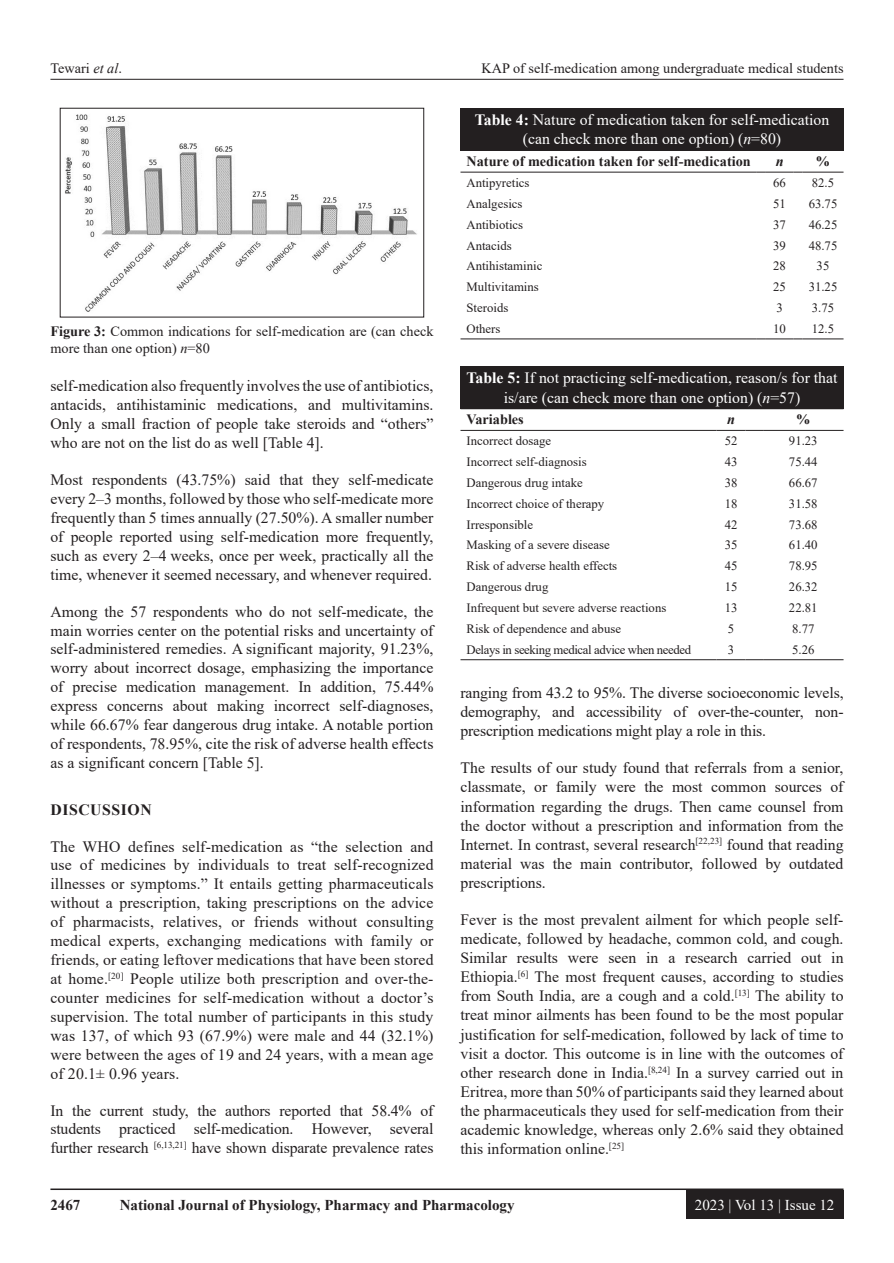
<style>
.page{position:relative;width:894px;height:1263px;background:#fff}
.page>*{position:absolute;margin:0;border:0;box-sizing:border-box;transform-origin:0 0}
.TX{font:15.75px/18.9px "Times New Roman";color:#231f20;text-align:justify}
.TT{font:15.75px/19.5px "Times New Roman";color:#fff;text-align:center}
.t1{font:700 15.75px "Times New Roman";letter-spacing:.035em;color:#231f20}
.t2{font:700 15px "Times New Roman";color:#231f20}
.t3{font:15px "Times New Roman";color:#fff}
.FGC{font:14.25px/17.2px "Times New Roman";color:#231f20}
.TCH{font:700 14.25px "Times New Roman";color:#231f20}
.TCH-2{font:italic 700 14.25px "Times New Roman";color:#231f20}
.TB{font:12.75px "Times New Roman";color:#231f20}
.TBL{font:12.75px "Times New Roman";letter-spacing:-.03em;color:#231f20}
.s1{font-style:italic}
.s2{font-weight:700}
</style>
<div class="page">
<hr style="left:50px;top:79px;width:793px;height:1px;background:#231f20">
<hr style="left:50px;top:1188px;width:793px;height:2px;background:#231f20">
<div style="left:685px;top:1190px;width:158px;height:28px;background:#231f20"></div>
<img style="left:65px;top:114px;width:352px;height:198px">
<div style="left:460px;top:108px;width:383px;height:42px;background:#231f20"></div>
<hr style="left:460px;top:338px;width:296px;height:1px;background:#231f20">
<svg style="left:756px;top:338px;width:46px;height:1px"></svg>
<hr style="left:802px;top:338px;width:41px;height:1px;background:#231f20">
<hr style="left:460px;top:150px;width:296px;height:1px;background:#231f20">
<hr style="left:460px;top:172px;width:296px;height:1px;background:#231f20">
<svg style="left:756px;top:150px;width:46px;height:1px"></svg>
<svg style="left:756px;top:172px;width:46px;height:1px"></svg>
<hr style="left:802px;top:150px;width:41px;height:1px;background:#231f20">
<hr style="left:802px;top:172px;width:41px;height:1px;background:#231f20">
<div style="left:460px;top:366px;width:383px;height:43px;background:#231f20"></div>
<hr style="left:460px;top:659px;width:238px;height:1px;background:#231f20">
<svg style="left:698px;top:659px;width:64px;height:1px"></svg>
<hr style="left:762px;top:659px;width:81px;height:1px;background:#231f20">
<hr style="left:460px;top:430px;width:238px;height:1px;background:#231f20">
<svg style="left:698px;top:430px;width:64px;height:1px"></svg>
<hr style="left:762px;top:430px;width:81px;height:1px;background:#231f20">
<p class="FGC" style="left:50px;top:59px;width:73px">Tewari <span class="s1">et al</span>.</p>
<p class="FGC" style="left:481px;top:59px;width:363px">KAP of self-medication among undergraduate medical students</p>
<p class="FGC" style="left:50px;top:322px;width:384px"><span class="s2">Figure 3:</span> Common indications for self-medication are (can check more than one option) <span class="s1">n</span>=80</p>
<p class="TX" style="left:50px;top:376px;width:384px">self-medication also frequently involves the use of antibiotics, antacids, antihistaminic medications, and multivitamins.<br>Only a small fraction of people take steroids and “others” who are not on the list do as well [Table 4].</p>
<p class="TX" style="left:50px;top:470px;width:384px">Most respondents (43.75%) said that they self-medicate every 2–3 months, followed by those who self-medicate more frequently than 5 times annually (27.50%). A smaller number of people reported using self-medication more frequently, such as every 2–4 weeks, once per week, practically all the time, whenever it seemed necessary, and whenever required.</p>
<p class="TX" style="left:50px;top:601px;width:384px">Among the 57 respondents who do not self-medicate, the main worries center on the potential risks and uncertainty of self-administered remedies. A significant majority, 91.23%, worry about incorrect dosage, emphasizing the importance of precise medication management. In addition, 75.44% express concerns about making incorrect self-diagnoses, while 66.67% fear dangerous drug intake. A notable portion of respondents, 78.95%, cite the risk of adverse health effects as a significant concern [Table 5].</p>
<h1 class="t1" style="left:50px;top:798px;width:103px">DISCUSSION</h1>
<p class="TX" style="left:50px;top:836px;width:384px">The WHO defines self-medication as “the selection and use of medicines by individuals to treat self-recognized illnesses or symptoms.” It entails getting pharmaceuticals without a prescription, taking prescriptions on the advice of pharmacists, relatives, or friends without consulting medical experts, exchanging medications with family or friends, or eating leftover medications that have been stored at home.<sup>[20]</sup> People utilize both prescription and over-the&shy;counter medicines for self-medication without a doctor’s supervision. The total number of participants in this study was 137, of which 93 (67.9%) were male and 44 (32.1%) were between the ages of 19 and 24 years, with a mean age of 20.1± 0.96 years.</p>
<p class="TX" style="left:50px;top:1100px;width:384px">In the current study, the authors reported that 58.4% of students practiced self-medication. However, several further research <sup>[6,13,21]</sup> have shown disparate prevalence rates</p>
<p class="TT" style="left:474px;top:109px;width:356px"><span class="s2">Table 4:</span> Nature of medication taken for self‑medication (can check more than one option) (<span class="s1">n</span>=80)</p>
<p class="TCH" style="left:466px;top:151px;width:286px">Nature of medication taken for self‑medication</p>
<p class="TCH-2" style="left:775px;top:151px;width:9px">n</p>
<p class="TCH" style="left:815px;top:151px;width:16px">%</p>
<p class="TB" style="left:466px;top:174px;width:65px">Antipyretics</p>
<p class="TB" style="left:773px;top:174px;width:14px">66</p>
<p class="TB" style="left:811px;top:174px;width:24px">82.5</p>
<p class="TB" style="left:466px;top:194px;width:57px">Analgesics</p>
<p class="TB" style="left:773px;top:194px;width:14px">51</p>
<p class="TB" style="left:808px;top:194px;width:30px">63.75</p>
<p class="TB" style="left:466px;top:215px;width:58px">Antibiotics</p>
<p class="TB" style="left:773px;top:215px;width:14px">37</p>
<p class="TB" style="left:808px;top:215px;width:30px">46.25</p>
<p class="TB" style="left:466px;top:236px;width:47px">Antacids</p>
<p class="TB" style="left:773px;top:236px;width:14px">39</p>
<p class="TB" style="left:808px;top:236px;width:30px">48.75</p>
<p class="TB" style="left:466px;top:257px;width:77px">Antihistaminic</p>
<p class="TB" style="left:773px;top:257px;width:14px">28</p>
<p class="TB" style="left:816px;top:257px;width:14px">35</p>
<p class="TB" style="left:466px;top:278px;width:74px">Multivitamins</p>
<p class="TB" style="left:773px;top:278px;width:14px">25</p>
<p class="TB" style="left:808px;top:278px;width:30px">31.25</p>
<p class="TB" style="left:466px;top:299px;width:43px">Steroids</p>
<p class="TB" style="left:776px;top:299px;width:8px">3</p>
<p class="TB" style="left:811px;top:299px;width:24px">3.75</p>
<p class="TBL" style="left:466px;top:320px;width:35px">Others</p>
<p class="TBL" style="left:773px;top:320px;width:14px">10</p>
<p class="TBL" style="left:811px;top:320px;width:24px">12.5</p>
<p class="TT" style="left:466px;top:368px;width:372px"><span class="s2">Table 5:</span> If not practicing self‑medication, reason/s for that is/are (can check more than one option) (<span class="s1">n</span>=57)</p>
<p class="TCH" style="left:466px;top:409px;width:59px">Variables</p>
<p class="TCH-2" style="left:726px;top:410px;width:9px">n</p>
<p class="TCH" style="left:795px;top:409px;width:16px">%</p>
<p class="TB" style="left:466px;top:432px;width:86px">Incorrect dosage</p>
<p class="TB" style="left:724px;top:432px;width:14px">52</p>
<p class="TB" style="left:788px;top:432px;width:30px">91.23</p>
<p class="TB" style="left:466px;top:453px;width:122px">Incorrect self‑diagnosis</p>
<p class="TB" style="left:724px;top:453px;width:14px">43</p>
<p class="TB" style="left:788px;top:453px;width:30px">75.44</p>
<p class="TB" style="left:466px;top:474px;width:118px">Dangerous drug intake</p>
<p class="TB" style="left:724px;top:474px;width:14px">38</p>
<p class="TB" style="left:788px;top:474px;width:30px">66.67</p>
<p class="TB" style="left:466px;top:494px;width:139px">Incorrect choice of therapy</p>
<p class="TB" style="left:724px;top:494px;width:14px">18</p>
<p class="TB" style="left:788px;top:494px;width:30px">31.58</p>
<p class="TB" style="left:466px;top:515px;width:68px">Irresponsible</p>
<p class="TB" style="left:724px;top:515px;width:14px">42</p>
<p class="TB" style="left:788px;top:515px;width:30px">73.68</p>
<p class="TB" style="left:466px;top:536px;width:145px">Masking of a severe disease</p>
<p class="TB" style="left:724px;top:536px;width:14px">35</p>
<p class="TB" style="left:788px;top:536px;width:30px">61.40</p>
<p class="TB" style="left:466px;top:557px;width:152px">Risk of adverse health effects</p>
<p class="TB" style="left:724px;top:557px;width:14px">45</p>
<p class="TB" style="left:788px;top:557px;width:30px">78.95</p>
<p class="TB" style="left:466px;top:578px;width:83px">Dangerous drug</p>
<p class="TB" style="left:724px;top:578px;width:14px">15</p>
<p class="TB" style="left:788px;top:578px;width:30px">26.32</p>
<p class="TB" style="left:466px;top:599px;width:201px">Infrequent but severe adverse reactions</p>
<p class="TB" style="left:724px;top:599px;width:14px">13</p>
<p class="TB" style="left:788px;top:599px;width:30px">22.81</p>
<p class="TB" style="left:466px;top:619px;width:156px">Risk of dependence and abuse</p>
<p class="TB" style="left:727px;top:619px;width:8px">5</p>
<p class="TB" style="left:791px;top:619px;width:24px">8.77</p>
<p class="TBL" style="left:466px;top:640px;width:226px">Delays in seeking medical advice when needed</p>
<p class="TBL" style="left:727px;top:640px;width:8px">3</p>
<p class="TBL" style="left:791px;top:640px;width:24px">5.26</p>
<p class="TX" style="left:460px;top:682px;width:384px">ranging from 43.2 to 95%. The diverse socioeconomic levels, demography, and accessibility of over-the-counter, non&shy;prescription medications might play a role in this.</p>
<p class="TX" style="left:460px;top:758px;width:384px">The results of our study found that referrals from a senior, classmate, or family were the most common sources of information regarding the drugs. Then came counsel from the doctor without a prescription and information from the Internet. In contrast, several research<sup>[22,23]</sup> found that reading material was the main contributor, followed by outdated prescriptions.</p>
<p class="TX" style="left:460px;top:909px;width:384px">Fever is the most prevalent ailment for which people self&shy;medicate, followed by headache, common cold, and cough.<br>Similar results were seen in a research carried out in Ethiopia.<sup>[6]</sup> The most frequent causes, according to studies from South India, are a cough and a cold.<sup>[13]</sup> The ability to treat minor ailments has been found to be the most popular justification for self-medication, followed by lack of time to visit a doctor. This outcome is in line with the outcomes of other research done in India.<sup>[8,24]</sup> In a survey carried out in Eritrea, more than 50% of participants said they learned about the pharmaceuticals they used for self-medication from their academic knowledge, whereas only 2.6% said they obtained this information online.<sup>[25]</sup></p>
<p class="t2" style="left:50px;top:1194px;width:31px">2467</p>
<p class="t2" style="left:120px;top:1194px;width:396px">National Journal of Physiology, Pharmacy and Pharmacology</p>
<p class="t3" style="left:694px;top:1193px;width:141px">2023 | Vol 13 | Issue 12</p>
</div>
